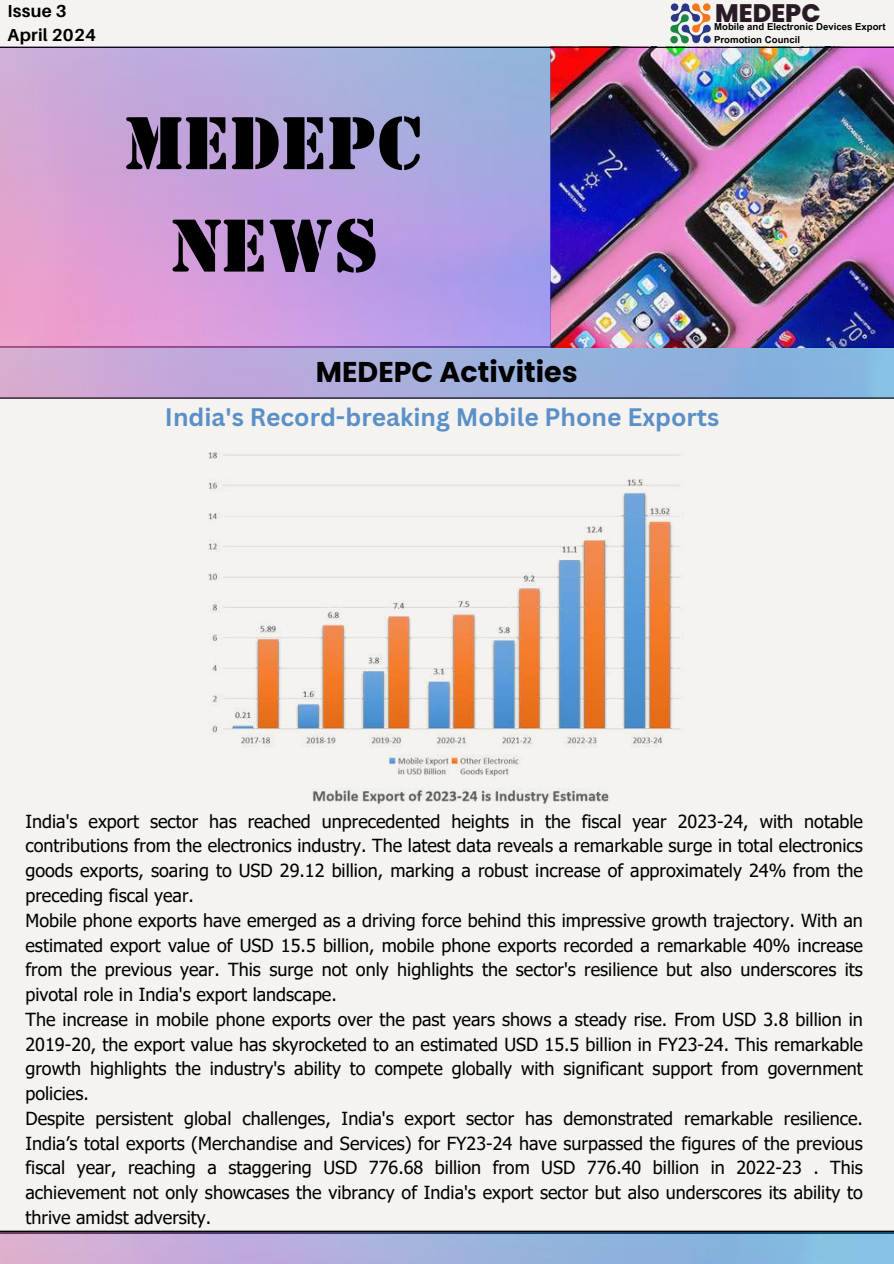
<style>
.page{position:relative;width:894px;height:1264px;background:#fff}
.page>*{position:absolute;margin:0;border:0;box-sizing:border-box;transform-origin:0 0}
.t1{font:73.5px/102.3px "Stencil BT";color:#000;text-align:center}
.t2{font:700 28.5px "Poppins";color:#000}
.t3{font:800 25.35px "Poppins";color:#291b25}
.t4{font:700 24.6px "Canva Sans";color:#5a8fc8}
.t5{font:18px/24.8px "Tahoma";color:#000}
.t6{font:700 17.4px/23.7px "Aileron";letter-spacing:.015em;color:#000}
.t7{font:700 9.6px/12.8px "Arial MT Pro";color:#000}
</style>
<div class="page">
<div style="left:0;top:0;width:893px;height:1263px;background:#f4f3ef"></div>
<hr style="left:0;top:1230px;width:893px;height:3px;background:#000">
<img style="left:0;top:1232px;width:893px;height:31px">
<img style="left:0;top:48px;width:893px;height:351px">
<svg style="left:670px;top:3px;width:40px;height:40px"></svg>
<div style="left:703px;top:36px;width:7px;height:7px;background:#293786;border-radius:50%"></div>
<hr style="left:0;top:346px;width:893px;height:1px;background:#000">
<img style="left:208px;top:452px;width:476px;height:356px">
<hr style="left:0;top:47px;width:893px;height:1px;background:#000">
<hr style="left:0;top:397px;width:893px;height:1px;background:#000">
<p class="t6" style="left:8px;top:-1px;width:90px">Issue 3<br>April 2024</p>
<h1 class="t1" style="left:126px;top:91px;width:300px">MEDEPC<br>NEWS</h1>
<h3 class="t3" style="left:715px;top:-5px;width:107px">MEDEPC</h3>
<p class="t7" style="left:714px;top:21px;width:173px">Mobile and Electronic Devices Export<br>Promotion Council</p>
<h2 class="t2" style="left:316px;top:352px;width:263px">MEDEPC Activities</h2>
<h3 class="t4" style="left:165px;top:399px;width:555px">India's Record-breaking Mobile Phone Exports</h3>
<p class="t5" style="left:25px;top:808px;width:838px">India's export sector has reached unprecedented heights in the fiscal year 2023-24, with notable contributions from the electronics industry. The latest data reveals a remarkable surge in total electronics goods exports, soaring to USD 29.12 billion, marking a robust increase of approximately 24% from the preceding fiscal year.<br>Mobile phone exports have emerged as a driving force behind this impressive growth trajectory. With an estimated export value of USD 15.5 billion, mobile phone exports recorded a remarkable 40% increase from the previous year. This surge not only highlights the sector's resilience but also underscores its pivotal role in India's export landscape.<br>The increase in mobile phone exports over the past years shows a steady rise. From USD 3.8 billion in 2019-20, the export value has skyrocketed to an estimated USD 15.5 billion in FY23-24. This remarkable growth highlights the industry's ability to compete globally with significant support from government policies.<br>Despite persistent global challenges, India's export sector has demonstrated remarkable resilience.<br>India’s total exports (Merchandise and Services) for FY23-24 have surpassed the figures of the previous fiscal year, reaching a staggering USD 776.68 billion from USD 776.40 billion in 2022-23 . This achievement not only showcases the vibrancy of India's export sector but also underscores its ability to thrive amidst adversity.</p>
</div>
